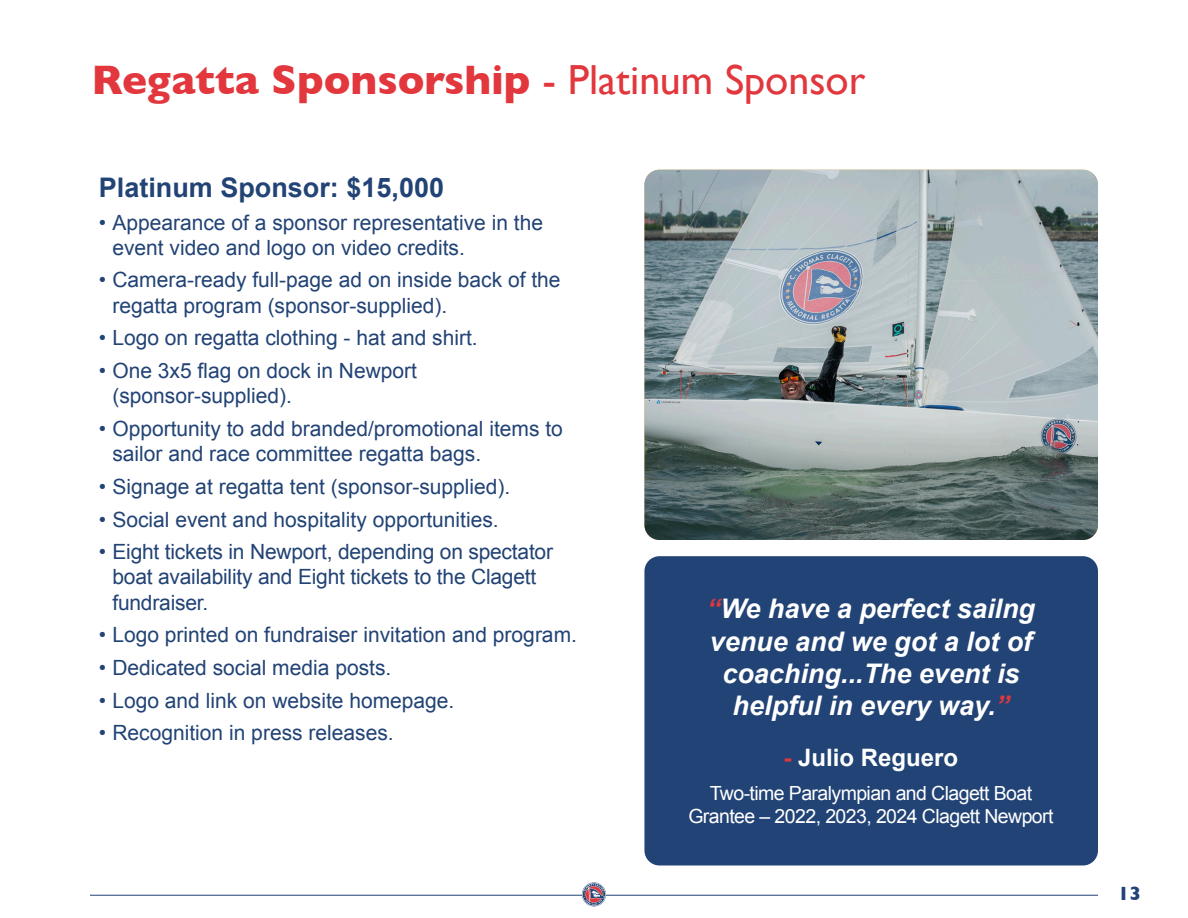
<style>
.page{position:relative;width:1188px;height:918px;background:#fff}
.page>*{position:absolute;margin:0;border:0;box-sizing:border-box;transform-origin:0 0}
.Headings{font:700 42px "Gill Sans";color:#e1373d}
.Text{font:italic 700 27px/32.4px "Arial";color:#fff;text-align:center}
.Bullet_Points{font:700 27px "Arial";color:#224375}
.Text-2{font:700 24px "Arial";color:#fff}
.t1{font:21px/25.2px "Arial";color:#224375}
.Text-3{font:19.5px/23.4px "Arial";letter-spacing:-.03em;color:#fff;text-align:center}
.t2{font:700 19.5px "Gill Sans";color:#224375}
.s1{font-weight:400}
.s2{color:#e1373d}
</style>
<div class="page">
<hr style="left:90px;top:895px;width:1008px;height:1px;background:#224375">
<svg style="left:582px;top:882px;width:24px;height:24px"></svg>
<div style="left:644px;top:556px;width:454px;height:310px;background:#224375;border-radius:15px"></div>
<img style="left:644px;top:170px;width:454px;height:370px">
<p class="Headings" style="left:91px;top:47px;width:776px">Regatta Sponsorship <span class="s1">- Platinum Sponsor</span></p>
<p class="Bullet_Points" style="left:99px;top:170px;width:347px">Platinum Sponsor: $15,000</p>
<p class="t1" style="left:112px;top:210px;width:432px;text-indent:-14px">• Appearance of a sponsor representative in the event video and logo on video credits.</p>
<p class="t1" style="left:112px;top:268px;width:450px;text-indent:-14px">• Camera-ready full-page ad on inside back of the regatta program (sponsor-supplied).</p>
<p class="t1" style="left:99px;top:326px;width:380px">• Logo on regatta clothing - hat and shirt.</p>
<p class="t1" style="left:112px;top:358px;width:306px;text-indent:-14px">• One 3x5 flag on dock in Newport (sponsor-supplied).</p>
<p class="t1" style="left:112px;top:416px;width:452px;text-indent:-14px">• Opportunity to add branded/promotional items to sailor and race committee regatta bags.</p>
<p class="t1" style="left:99px;top:474px;width:413px">• Signage at regatta tent (sponsor-supplied).</p>
<p class="t1" style="left:99px;top:507px;width:401px">• Social event and hospitality opportunities.</p>
<p class="t1" style="left:112px;top:540px;width:442px;text-indent:-14px">• Eight tickets in Newport, depending on spectator boat availability and Eight tickets to the Clagett fundraiser.</p>
<p class="t1" style="left:99px;top:623px;width:480px">• Logo printed on fundraiser invitation and program.</p>
<p class="t1" style="left:99px;top:655px;width:294px">• Dedicated social media posts.</p>
<p class="t1" style="left:99px;top:688px;width:357px">• Logo and link on website homepage.</p>
<p class="t1" style="left:99px;top:721px;width:296px">• Recognition in press releases.</p>
<p class="Text" style="left:707px;top:594px;width:330px"><span class="s2">“</span>We have a perfect sailng venue and we got a lot of coaching...The event is helpful in every way.<span class="s2">”</span></p>
<p class="Text-2" style="left:784px;top:742px;width:176px"><span class="s2">-</span> Julio Reguero</p>
<p class="Text-3" style="left:688px;top:781px;width:367px">Two-time Paralympian and Clagett Boat<br>Grantee – 2022, 2023, 2024 Clagett Newport</p>
<p class="t2" style="left:1118px;top:878px;width:25px">13</p>
</div>
